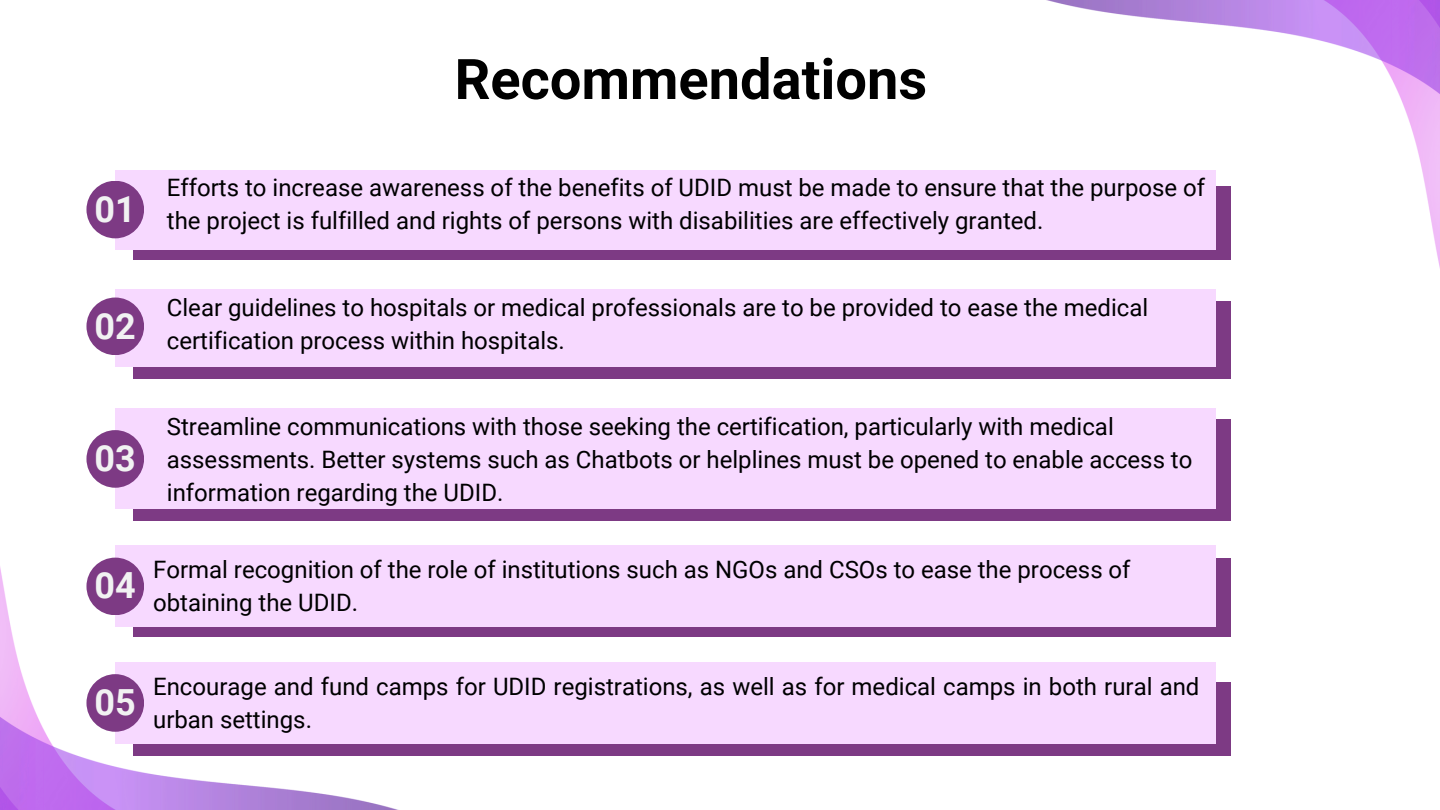
<style>
.page{position:relative;width:1440px;height:810px;background:#fff}
.page>*{position:absolute;margin:0;border:0;box-sizing:border-box;transform-origin:0 0}
.t1{font:700 56px "Roboto";color:#000}
.t2{font:700 36px "Roboto";color:#f1f2f2}
.t3{font:24px/33px "Roboto";color:#000}
</style>
<div class="page">
<img style="left:0;top:289px;width:578px;height:521px">
<img style="left:857px;top:0;width:583px;height:521px">
<div style="left:133px;top:558px;width:1097px;height:79px;background:#7d3a84"></div>
<div style="left:115px;top:546px;width:1101px;height:81px;background:#f7d9ff"></div>
<div style="left:86px;top:558px;width:58px;height:57px;background:#7d3a84;border-radius:50%"></div>
<div style="left:133px;top:682px;width:1097px;height:73px;background:#7d3a84"></div>
<div style="left:115px;top:662px;width:1101px;height:81px;background:#f7d9ff"></div>
<div style="left:86px;top:674px;width:58px;height:58px;background:#7d3a84;border-radius:50%"></div>
<div style="left:133px;top:187px;width:1097px;height:73px;background:#7d3a84"></div>
<div style="left:115px;top:170px;width:1101px;height:79px;background:#f7d9ff"></div>
<div style="left:86px;top:181px;width:58px;height:57px;background:#7d3a84;border-radius:50%"></div>
<div style="left:133px;top:302px;width:1097px;height:77px;background:#7d3a84"></div>
<div style="left:115px;top:290px;width:1101px;height:77px;background:#f7d9ff"></div>
<div style="left:86px;top:298px;width:58px;height:57px;background:#7d3a84;border-radius:50%"></div>
<div style="left:133px;top:419px;width:1097px;height:102px;background:#7d3a84"></div>
<div style="left:115px;top:408px;width:1101px;height:101px;background:#f7d9ff"></div>
<div style="left:86px;top:430px;width:58px;height:58px;background:#7d3a84;border-radius:50%"></div>
<p class="t1" style="left:455px;top:47px;width:474px">Recommendations</p>
<p class="t2" style="left:95px;top:189px;width:43px">01</p>
<p class="t3" style="left:167px;top:171px;width:1040px">Efforts to increase awareness of the benefits of UDID must be made to ensure that the purpose of</p>
<p class="t3" style="left:167px;top:204px;width:878px">the project is fulfilled and rights of persons with disabilities are effectively granted.</p>
<p class="t2" style="left:95px;top:305px;width:43px">02</p>
<p class="t3" style="left:167px;top:292px;width:983px">Clear guidelines to hospitals or medical professionals are to be provided to ease the medical certification process within hospitals.</p>
<p class="t2" style="left:95px;top:438px;width:43px">03</p>
<p class="t3" style="left:167px;top:411px;width:1027px">Streamline communications with those seeking the certification, particularly with medical assessments. Better systems such as Chatbots or helplines must be opened to enable access to information regarding the UDID.</p>
<p class="t2" style="left:95px;top:565px;width:43px">04</p>
<h1 class="t3" style="left:153px;top:553px;width:979px">Formal recognition of the role of institutions such as NGOs and CSOs to ease the process of obtaining the UDID.</h1>
<p class="t2" style="left:95px;top:682px;width:43px">05</p>
<p class="t3" style="left:153px;top:670px;width:1048px">Encourage and fund camps for UDID registrations, as well as for medical camps in both rural and urban settings.</p>
</div>
